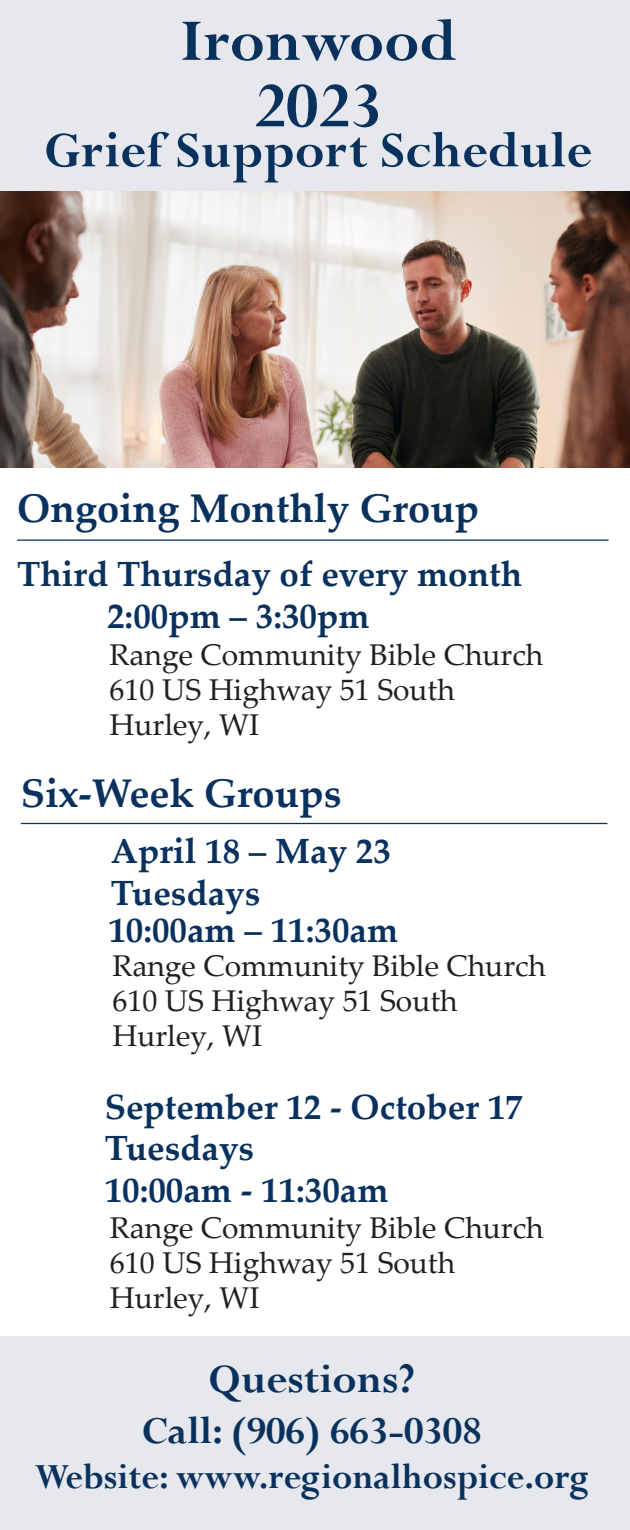
<style>
.page{position:relative;width:630px;height:1530px;background:#fff}
.page>*{position:absolute;margin:0;border:0;box-sizing:border-box;transform-origin:0 0}
.t1{font:700 70px "Perpetua";color:#09315e}
.t2{font:700 65px "Perpetua";color:#09315e}
.t3{font:700 55px "Perpetua";color:#09315e}
.t4{font:700 45px "Perpetua";color:#09315e}
.t5{font:700 42.5px "Perpetua";color:#09315e}
.t6{font:700 40px "Palatino Linotype";color:#09315e}
.t7{font:700 39.5px "Perpetua";color:#09315e;scale:.95 1}
.t8{font:700 35px/42px "Palatino Linotype";color:#09315e}
.t9{font:30px "Palatino Linotype";color:#231f20}
</style>
<div class="page">
<hr style="left:17px;top:540px;width:592px;height:1px;background:#09315e">
<hr style="left:21px;top:823px;width:587px;height:1px;background:#09315e">
<div style="left:0;top:1336px;width:630px;height:194px;background:#e7e8ed"></div>
<div style="left:0;top:0;width:630px;height:192px;background:#e7e8ed"></div>
<img style="left:0;top:192px;width:630px;height:276px">
<p class="t2" style="left:180px;top:0;width:279px">Ironwood</p>
<p class="t1" style="left:254px;top:62px;width:130px">2023</p>
<p class="t3" style="left:44px;top:116px;width:550px">Grief Support Schedule</p>
<p class="t6" style="left:17px;top:480px;width:464px">Ongoing Monthly Group</p>
<p class="t8" style="left:107px;top:552px;width:416px;text-indent:-90px">Third Thursday of every month<br>2:00pm – 3:30pm</p>
<p class="t9" style="left:110px;top:633px;width:435px">Range Community Bible Church</p>
<p class="t9" style="left:110px;top:668px;width:347px">610 US Highway 51 South</p>
<p class="t9" style="left:110px;top:703px;width:151px">Hurley, WI</p>
<p class="t6" style="left:21px;top:765px;width:322px">Six-Week Groups</p>
<p class="t8" style="left:111px;top:829px;width:282px">April 18 – May 23<br>Tuesdays</p>
<p class="t8" style="left:108px;top:908px;width:291px">10:00am – 11:30am</p>
<p class="t9" style="left:112px;top:944px;width:435px">Range Community Bible Church</p>
<p class="t9" style="left:112px;top:979px;width:347px">610 US Highway 51 South</p>
<p class="t9" style="left:112px;top:1014px;width:151px">Hurley, WI</p>
<p class="t8" style="left:105px;top:1085px;width:420px">September 12 - October 17</p>
<p class="t8" style="left:105px;top:1126px;width:151px">Tuesdays</p>
<p class="t8" style="left:105px;top:1168px;width:285px">10:00am - 11:30am</p>
<p class="t9" style="left:110px;top:1207px;width:435px">Range Community Bible Church</p>
<p class="t9" style="left:110px;top:1242px;width:347px">610 US Highway 51 South</p>
<p class="t9" style="left:110px;top:1277px;width:151px">Hurley, WI</p>
<p class="t4" style="left:209px;top:1351px;width:208px">Questions?</p>
<p class="t5" style="left:142px;top:1404px;width:342px">Call: (906) 663-0308</p>
<p class="t7" style="left:35px;top:1452px;width:585px">Website: www.regionalhospice.org</p>
</div>
